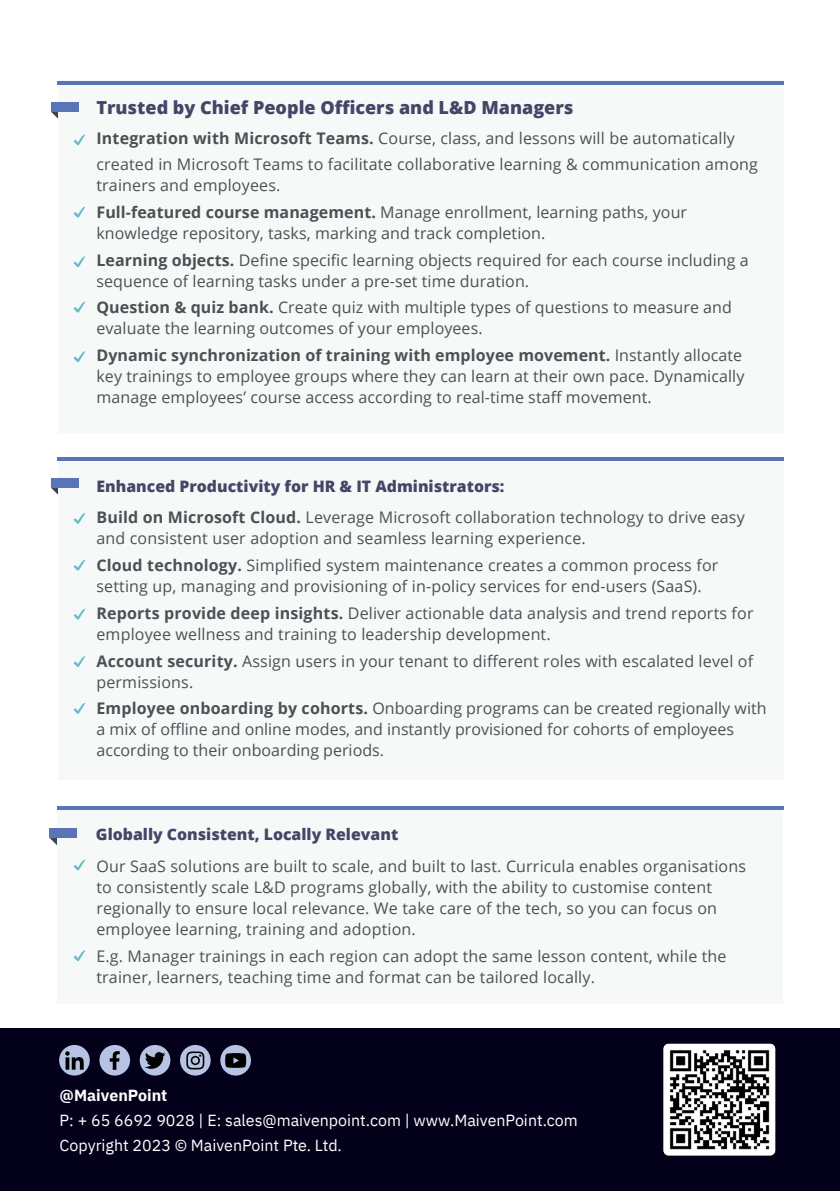
<style>
.page{position:relative;width:840px;height:1191px;background:#fff}
.page>*{position:absolute;margin:0;border:0;box-sizing:border-box;transform-origin:0 0}
.t1{font:800 18px "Open Sans";color:#434666}
.t2{font:16px/21px "Open Sans";letter-spacing:.01em;color:#4c5055}
.t3{font:16px/24.2px "IBM Plex Sans";color:#fff}
.t4{font:700 16px "IBM Plex Sans";color:#fff}
.t5{font:800 15.8px "Open Sans";color:#434666}
.s1{font-weight:700}
</style>
<div class="page">
<div style="left:0;top:1028px;width:839px;height:163px;background:#03001a"></div>
<div style="left:59px;top:1045px;width:31px;height:30px;background:#b7c3e3;border-radius:50%"></div>
<svg style="left:65px;top:1051px;width:19px;height:18px"></svg>
<div style="left:99px;top:1045px;width:31px;height:30px;background:#b7c3e3;border-radius:50%"></div>
<svg style="left:110px;top:1051px;width:10px;height:18px"></svg>
<div style="left:140px;top:1045px;width:30px;height:30px;background:#b7c3e3;border-radius:50%"></div>
<svg style="left:145px;top:1052px;width:20px;height:16px"></svg>
<div style="left:180px;top:1045px;width:30px;height:30px;background:#b7c3e3;border-radius:50%"></div>
<svg style="left:186px;top:1051px;width:18px;height:18px"></svg>
<div style="left:220px;top:1045px;width:31px;height:30px;background:#b7c3e3;border-radius:50%"></div>
<svg style="left:225px;top:1053px;width:21px;height:14px"></svg>
<img style="left:663px;top:1043px;width:111px;height:112px">
<svg style="left:51px;top:112px;width:7px;height:7px"></svg>
<div style="left:58px;top:81px;width:725px;height:352px;background:#f7f8f8"></div>
<div style="left:51px;top:102px;width:27px;height:10px;background:#5975b8"></div>
<hr style="left:57px;top:81px;width:726px;height:3px;background:#5975b8">
<svg style="left:51px;top:488px;width:7px;height:7px"></svg>
<div style="left:58px;top:457px;width:725px;height:323px;background:#f7f8f8"></div>
<div style="left:51px;top:478px;width:27px;height:10px;background:#5975b8"></div>
<hr style="left:57px;top:457px;width:726px;height:3px;background:#5975b8">
<svg style="left:49px;top:837px;width:9px;height:8px"></svg>
<div style="left:58px;top:807px;width:724px;height:196px;background:#f7f8f8"></div>
<div style="left:49px;top:828px;width:27px;height:9px;background:#5975b8"></div>
<hr style="left:57px;top:806px;width:726px;height:3px;background:#5975b8">
<svg style="left:74px;top:859px;width:12px;height:12px"></svg>
<svg style="left:74px;top:513px;width:12px;height:11px"></svg>
<svg style="left:74px;top:351px;width:12px;height:12px"></svg>
<svg style="left:74px;top:301px;width:12px;height:12px"></svg>
<svg style="left:74px;top:256px;width:12px;height:12px"></svg>
<svg style="left:74px;top:206px;width:12px;height:12px"></svg>
<svg style="left:74px;top:134px;width:12px;height:12px"></svg>
<svg style="left:74px;top:559px;width:12px;height:12px"></svg>
<svg style="left:74px;top:608px;width:12px;height:12px"></svg>
<svg style="left:74px;top:656px;width:12px;height:11px"></svg>
<svg style="left:74px;top:703px;width:12px;height:11px"></svg>
<svg style="left:74px;top:950px;width:12px;height:11px"></svg>
<p class="t1" style="left:96px;top:94px;width:478px">Trusted by Chief People Officers and L&amp;D Managers</p>
<p class="t2" style="left:96px;top:124px;width:662px;line-height:26.6px"><span class="s1">Integration with Microsoft Teams.</span> Course, class, and lessons will be automatically created in Microsoft Teams to facilitate collaborative learning &amp; communication among</p>
<p class="t2" style="left:96px;top:172px;width:592px;line-height:26.6px">trainers and employees.<br><span class="s1">Full-featured course management.</span> Manage enrollment, learning paths, your</p>
<p class="t2" style="left:96px;top:220px;width:653px;line-height:26.6px">knowledge repository, tasks, marking and track completion.<br><span class="s1">Learning objects.</span> Define specific learning objects required for each course including a</p>
<p class="t2" style="left:96px;top:267px;width:636px;line-height:26.6px">sequence of learning tasks under a pre-set time duration.<br><span class="s1">Question &amp; quiz bank.</span> Create quiz with multiple types of questions to measure and</p>
<p class="t2" style="left:96px;top:315px;width:647px;line-height:26.6px">evaluate the learning outcomes of your employees.<br><span class="s1">Dynamic synchronization of training with employee movement.</span> Instantly allocate</p>
<p class="t2" style="left:96px;top:365px;width:649px">key trainings to employee groups where they can learn at their own pace. Dynamically manage employees’ course access according to real-time staff movement.</p>
<p class="t5" style="left:96px;top:474px;width:409px">Enhanced Productivity for HR &amp; IT Administrators:</p>
<p class="t2" style="left:96px;top:507px;width:649px"><span class="s1">Build on Microsoft Cloud.</span> Leverage Microsoft collaboration technology to drive easy and consistent user adoption and seamless learning experience.</p>
<p class="t2" style="left:96px;top:554px;width:623px"><span class="s1">Cloud technology.</span> Simplified system maintenance creates a common process for setting up, managing and provisioning of in-policy services for end-users (SaaS).</p>
<p class="t2" style="left:96px;top:602px;width:658px"><span class="s1">Reports provide deep insights.</span> Deliver actionable data analysis and trend reports for employee wellness and training to leadership development.</p>
<p class="t2" style="left:96px;top:650px;width:657px"><span class="s1">Account security.</span> Assign users in your tenant to different roles with escalated level of permissions.</p>
<p class="t2" style="left:96px;top:697px;width:671px"><span class="s1">Employee onboarding by cohorts.</span> Onboarding programs can be created regionally with a mix of offline and online modes, and instantly provisioned for cohorts of employees according to their onboarding periods.</p>
<p class="t5" style="left:96px;top:822px;width:303px">Globally Consistent, Locally Relevant</p>
<p class="t2" style="left:96px;top:855px;width:650px">Our SaaS solutions are built to scale, and built to last. Curricula enables organisations to consistently scale L&amp;D programs globally, with the ability to customise content regionally to ensure local relevance. We take care of the tech, so you can focus on employee learning, training and adoption.</p>
<p class="t2" style="left:96px;top:945px;width:631px">E.g. Manager trainings in each region can adopt the same lesson content, while the trainer, learners, teaching time and format can be tailored locally.</p>
<p class="t4" style="left:60px;top:1083px;width:109px">@MaivenPoint</p>
<p class="t3" style="left:60px;top:1107px;width:519px">P: + 65 6692 9028 | E: sales@maivenpoint.com | www.MaivenPoint.com<br>Copyright 2023 © MaivenPoint Pte. Ltd.</p>
</div>
